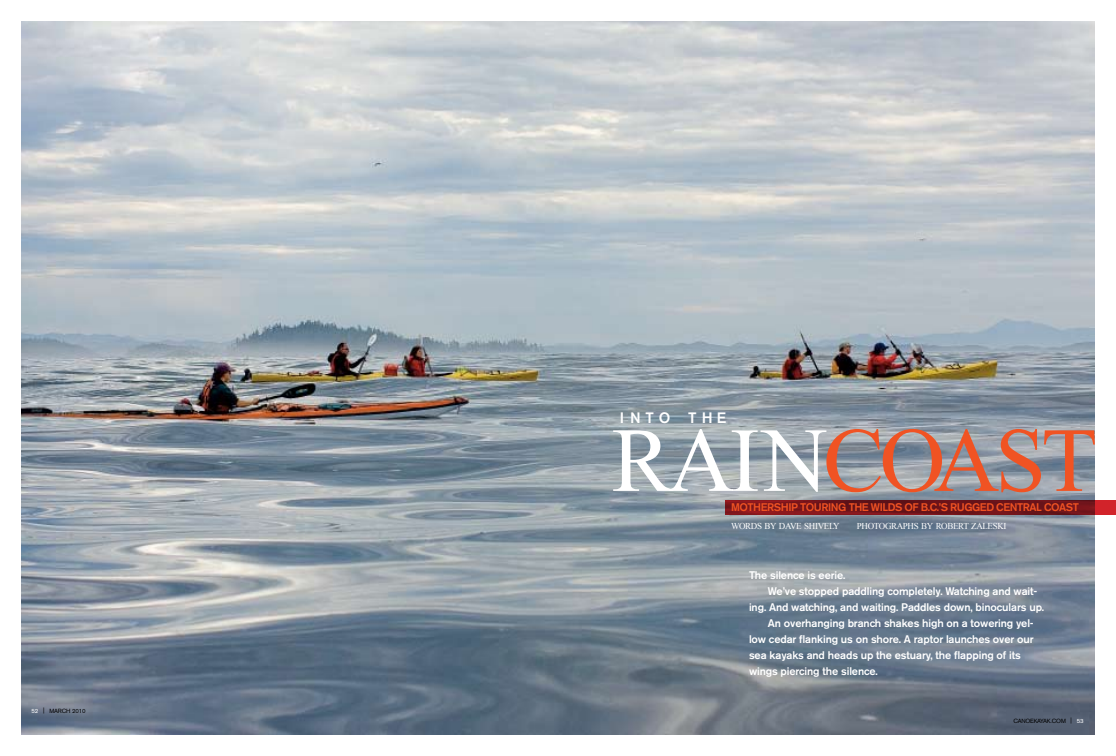
<style>
.page{position:relative;width:1116px;height:756px;background:#fff}
.page>*{position:absolute;margin:0;border:0;box-sizing:border-box;transform-origin:0 0}
.t1{font:91.4px "Times New Roman";letter-spacing:-.05em;color:#f05323}
.t2{font:500 15px "Akzidenz Grotesk BE";letter-spacing:.32em;color:#fff}
.t3{font:500 11px/16px "Akzidenz Grotesk BE";letter-spacing:-.01em;color:#fff}
.t4{font:500 11px "Akzidenz Grotesk BE";letter-spacing:-.04em;color:#f05323}
.t5{font:9px "Times New Roman";letter-spacing:-.04em;color:#fff}
.t6{font:6px "Akzidenz Grotesk BE";letter-spacing:-.025em;color:#000}
.s1{color:#fff}
</style>
<div class="page">
<img style="left:22px;top:22px;width:1072px;height:712px">
<svg style="left:726px;top:500px;width:390px;height:15px;fill:#6e141a"></svg>
<p class="t6" style="left:32px;top:707px;width:56px"><span class="s1">52</span> | MARCH 2010</p>
<h2 class="t2" style="left:620px;top:409px;width:108px">into the</h2>
<h1 class="t1" style="left:612px;top:399px;width:487px"><span class="s1">RAIN</span>COAST</h1>
<p class="t4" style="left:731px;top:501px;width:350px">Mothership touring the wilds of b.c.’s rugged central coast</p>
<p class="t5" style="left:731px;top:520px;width:110px">WORDS BY DAVE SHIVELY</p>
<p class="t5" style="left:857px;top:520px;width:151px">PHOTOGRAPHS BY ROBERT ZALESKI</p>
<p class="t3" style="left:749px;top:567px;width:297px">The silence is eerie.<br>We’ve stopped paddling completely. Watching and wait&shy;ing. And watching, and waiting. Paddles down, binoculars up.<br>An overhanging branch shakes high on a towering yel&shy;low cedar flanking us on shore. A raptor launches over our sea kayaks and heads up the estuary, the flapping of its wings piercing the silence.</p>
<p class="t6" style="left:1013px;top:717px;width:72px">CANOEKAYAK.COM | <span class="s1">53</span></p>
</div>
